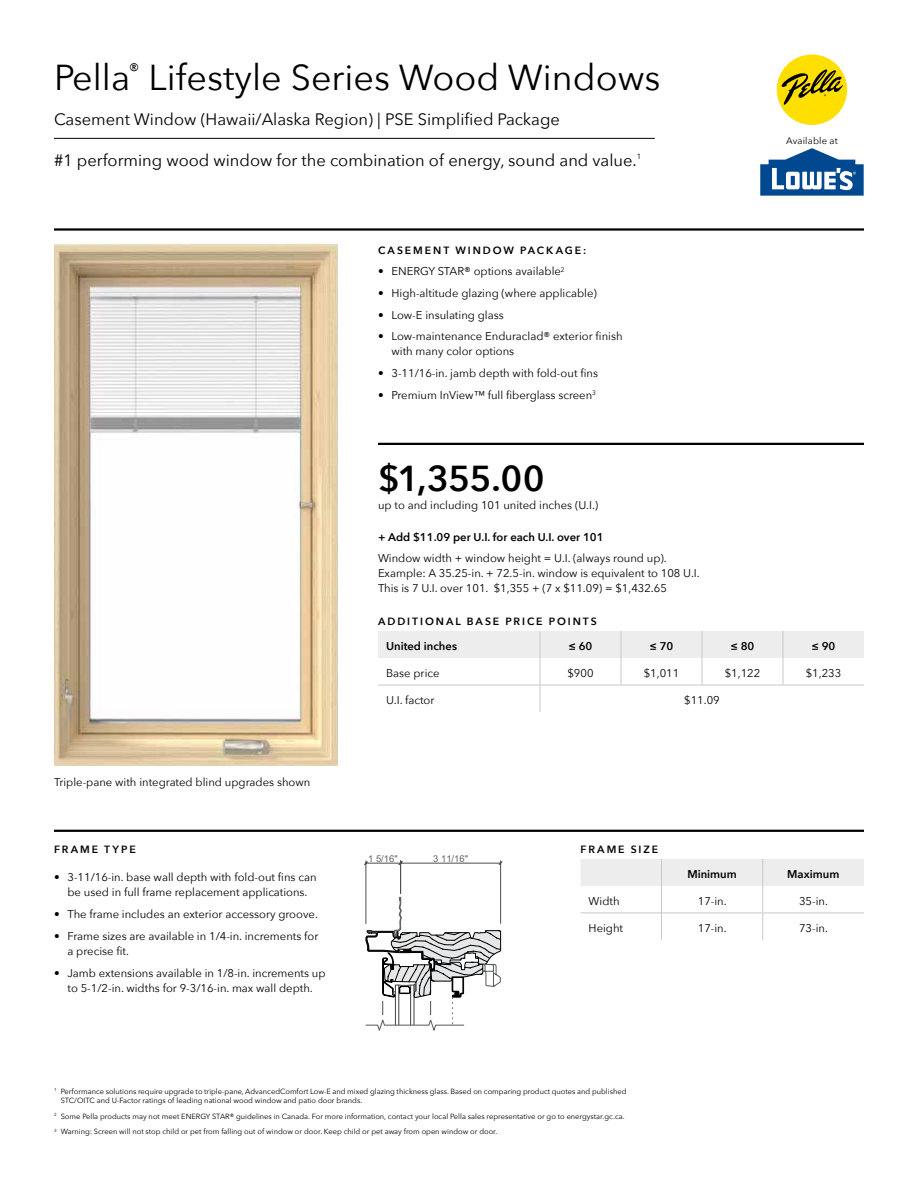
<style>
.page{position:relative;width:918px;height:1188px;background:#fff}
.page>*{position:absolute;margin:0;border:0;box-sizing:border-box;transform-origin:0 0}
.t1{font:36px "Avenir Next";color:#000}
.t2{font:600 36px "Avenir Next";color:#000}
.t3{font:16.5px "Avenir Next";color:#000}
.t4{font:11.25px/15px "Avenir Next";color:#000}
.t5{font:600 11.25px "Avenir Next";color:#000}
.t6{font:600 10.5px "Avenir Next";letter-spacing:.185em;color:#000}
.t7{font:9.45px "Arial";color:#636466}
.t8{font:9.45px "Avenir Next";letter-spacing:.015em;color:#000}
.t9{font:7.5px/9px "Avenir Next";color:#000}
</style>
<div class="page">
<svg style="left:760px;top:148px;width:104px;height:48px"></svg>
<div style="left:777px;top:54px;width:70px;height:71px;background:#ffdf00;border-radius:50%"></div>
<svg style="left:781px;top:69px;width:62px;height:36px"></svg>
<svg style="left:580px;top:859px;width:284px;height:81px"></svg>
<hr style="left:54px;top:228px;width:810px;height:3px;background:#000">
<hr style="left:378px;top:443px;width:486px;height:2px;background:#000">
<hr style="left:54px;top:830px;width:810px;height:2px;background:#000">
<img style="left:54px;top:243px;width:284px;height:523px">
<hr style="left:54px;top:138px;width:601px;height:1px;background:#000">
<svg style="left:364px;top:860px;width:139px;height:170px"></svg>
<svg style="left:378px;top:631px;width:486px;height:81px"></svg>
<hr style="left:621px;top:685px;width:81px;height:1px;background:#c7c8ca">
<hr style="left:702px;top:685px;width:81px;height:1px;background:#c7c8ca">
<hr style="left:783px;top:685px;width:81px;height:1px;background:#c7c8ca">
<h1 class="t1" style="left:54px;top:47px;width:608px">Pella<sup>®</sup> Lifestyle Series Wood Windows</h1>
<h2 class="t3" style="left:54px;top:105px;width:507px">Casement Window (Hawaii/Alaska Region) | PSE Simplified Package</h2>
<h2 class="t3" style="left:54px;top:146px;width:589px">#1 performing wood window for the combination of energy, sound and value.<sup>1</sup></h2>
<p class="t6" style="left:378px;top:241px;width:210px">CASEMENT WINDOW PACKAGE:</p>
<p class="t4" style="left:378px;top:263px;width:188px">• ENERGY STAR® options available<sup>2</sup></p>
<p class="t4" style="left:378px;top:285px;width:220px">• High-altitude glazing (where applicable)</p>
<p class="t4" style="left:378px;top:307px;width:127px">• Low-E insulating glass</p>
<p class="t4" style="left:392px;top:329px;width:233px;text-indent:-14px">• Low-maintenance Enduraclad® exterior finish with many color options</p>
<p class="t4" style="left:378px;top:365px;width:222px">• 3-11/16-in. jamb depth with fold-out fins</p>
<p class="t4" style="left:378px;top:387px;width:220px">• Premium InView™ full fiberglass screen<sup>3</sup></p>
<h1 class="t2" style="left:378px;top:448px;width:168px">$1,355.00</h1>
<p class="t4" style="left:378px;top:497px;width:222px">up to and including 101 united inches (U.I.)</p>
<p class="t5" style="left:378px;top:527px;width:227px">+ Add $11.09 per U.I. for each U.I. over 101</p>
<p class="t4" style="left:378px;top:551px;width:323px">Window width + window height = U.I. (always round up).<br>Example: A 35.25-in. + 72.5-in. window is equivalent to 108 U.I.<br>This is 7 U.I. over 101. $1,355 + (7 x $11.09) = $1,432.65</p>
<p class="t8" style="left:786px;top:133px;width:53px">Available at</p>
<p class="t4" style="left:54px;top:774px;width:258px">Triple-pane with integrated blind upgrades shown</p>
<p class="t6" style="left:54px;top:840px;width:83px">FRAME TYPE</p>
<p class="t4" style="left:54px;top:870px;width:264px;text-align:center">• 3-11/16-in. base wall depth with fold-out fins can be used in full frame replacement applications.</p>
<p class="t4" style="left:54px;top:906px;width:265px">• The frame includes an exterior accessory groove.</p>
<p class="t4" style="left:68px;top:928px;width:252px;text-indent:-14px">• Frame sizes are available in 1/4-in. increments for a precise fit.</p>
<p class="t4" style="left:54px;top:965px;width:273px;text-align:center">• Jamb extensions available in 1/8-in. increments up to 5-1/2-in. widths for 9-3/16-in. max wall depth.</p>
<p class="t6" style="left:378px;top:612px;width:220px">ADDITIONAL BASE PRICE POINTS</p>
<p class="t5" style="left:386px;top:637px;width:72px">United inches</p>
<p class="t5" style="left:568px;top:637px;width:26px">≤ 60</p>
<p class="t5" style="left:649px;top:637px;width:26px">≤ 70</p>
<p class="t5" style="left:730px;top:637px;width:26px">≤ 80</p>
<p class="t5" style="left:811px;top:637px;width:26px">≤ 90</p>
<p class="t4" style="left:386px;top:665px;width:55px">Base price</p>
<p class="t4" style="left:567px;top:665px;width:28px">$900</p>
<p class="t4" style="left:644px;top:665px;width:37px">$1,011</p>
<p class="t4" style="left:725px;top:665px;width:37px">$1,122</p>
<p class="t4" style="left:806px;top:665px;width:37px">$1,233</p>
<p class="t4" style="left:386px;top:692px;width:50px">U.I. factor</p>
<p class="t4" style="left:684px;top:692px;width:37px">$11.09</p>
<p class="t7" style="left:368px;top:852px;width:31px">1 5/16"</p>
<p class="t7" style="left:433px;top:852px;width:36px">3 11/16"</p>
<p class="t6" style="left:580px;top:840px;width:79px">FRAME SIZE</p>
<p class="t5" style="left:687px;top:864px;width:51px">Minimum</p>
<p class="t5" style="left:787px;top:864px;width:54px">Maximum</p>
<p class="t4" style="left:589px;top:893px;width:33px">Width</p>
<p class="t4" style="left:698px;top:893px;width:30px">17-in.</p>
<p class="t4" style="left:799px;top:893px;width:30px">35-in.</p>
<p class="t4" style="left:589px;top:920px;width:36px">Height</p>
<p class="t4" style="left:698px;top:920px;width:30px">17-in.</p>
<p class="t4" style="left:799px;top:920px;width:30px">73-in.</p>
<p class="t9" style="left:61px;top:1086px;width:567px;text-indent:-7px"><sup>1</sup> Performance solutions require upgrade to triple-pane, AdvancedComfort Low-E and mixed glazing thickness glass. Based on comparing product quotes and published<br>STC/OITC and U-Factor ratings of leading national wood window and patio door brands.</p>
<p class="t9" style="left:54px;top:1108px;width:572px;line-height:15.8px"><sup>2</sup> Some Pella products may not meet ENERGY STAR® guidelines in Canada. For more information, contact your local Pella sales representative or go to energystar.gc.ca.<br><sup>3</sup> Warning: Screen will not stop child or pet from falling out of window or door. Keep child or pet away from open window or door.</p>
</div>
